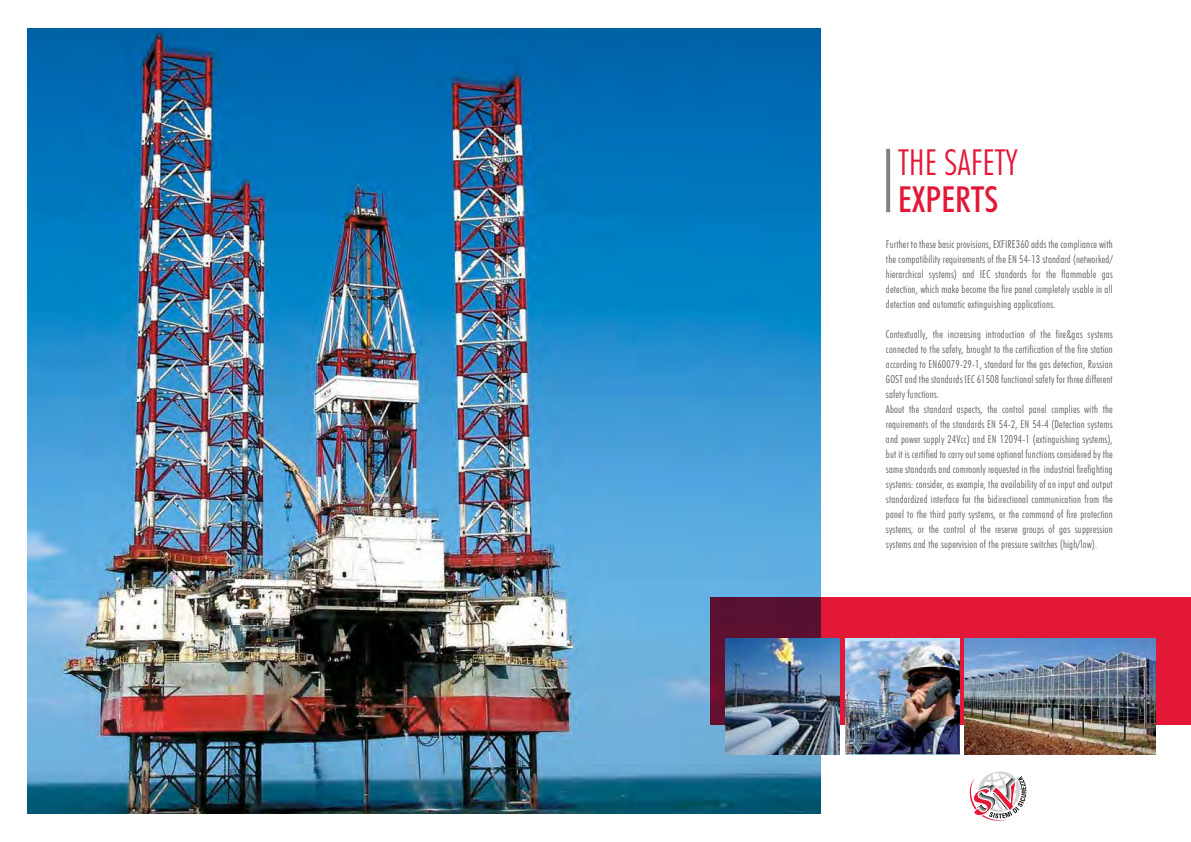
<style>
.page{position:relative;width:1191px;height:842px;background:#fff}
.page>*{position:absolute;margin:0;border:0;box-sizing:border-box;transform-origin:0 0}
.t1{font:300 condensed 36px "Futura BT";color:#e31837}
.t2{font:500 condensed 36px "Futura BT";color:#e31837}
.t3{font:300 condensed 11px/15px "Futura BT";letter-spacing:.02em;color:#58595b;text-align:justify}
</style>
<div class="page">
<img style="left:28px;top:28px;width:792px;height:786px">
<svg style="left:710px;top:597px;width:481px;height:127px;background:#c21736"></svg>
<img style="left:725px;top:638px;width:114px;height:116px">
<img style="left:845px;top:638px;width:114px;height:116px">
<img style="left:964px;top:638px;width:191px;height:116px">
<svg style="left:969px;top:771px;width:57px;height:50px"></svg>
<svg style="left:886px;top:149px;width:4px;height:63px"></svg>
<h1 class="t1" style="left:898px;top:140px;width:121px">THE SAFETY</h1>
<h1 class="t2" style="left:898px;top:177px;width:102px">EXPERTS</h1>
<p class="t3" style="left:886px;top:236px;width:228px">Further to these basic provisions, EXFIRE360 adds the compliance with the compatibility requirements of the EN 54-13 standard (networked/ hierarchical systems) and IEC standards for the flammable gas detection, which make become the fire panel completely usable in all detection and automatic extinguishing applications.</p>
<p class="t3" style="left:886px;top:326px;width:228px;text-align:left">Contextually, the increasing introduction of the fire&amp;gas systems connected to the safety, brought to the certification of the fire station according to EN60079-29-1, standard for the gas detection, Russian GOST and the standards IEC 61508 functional safety for three different safety functions.<br>About the standard aspects, the control panel complies with the requirements of the standards EN 54-2, EN 54-4 (Detection systems and power supply 24Vcc) and EN 12094-1 (extinguishing systems), but it is certified to carry out some optional functions considered by the same standards and commonly requested in the industrial firefighting systems: consider, as example, the availability of an input and output standardized interface for the bidirectional communication from the panel to the third party systems, or the command of fire protection systems, or the control of the reserve groups of gas suppression systems and the supervision of the pressure switches (high/low).</p>
</div>
